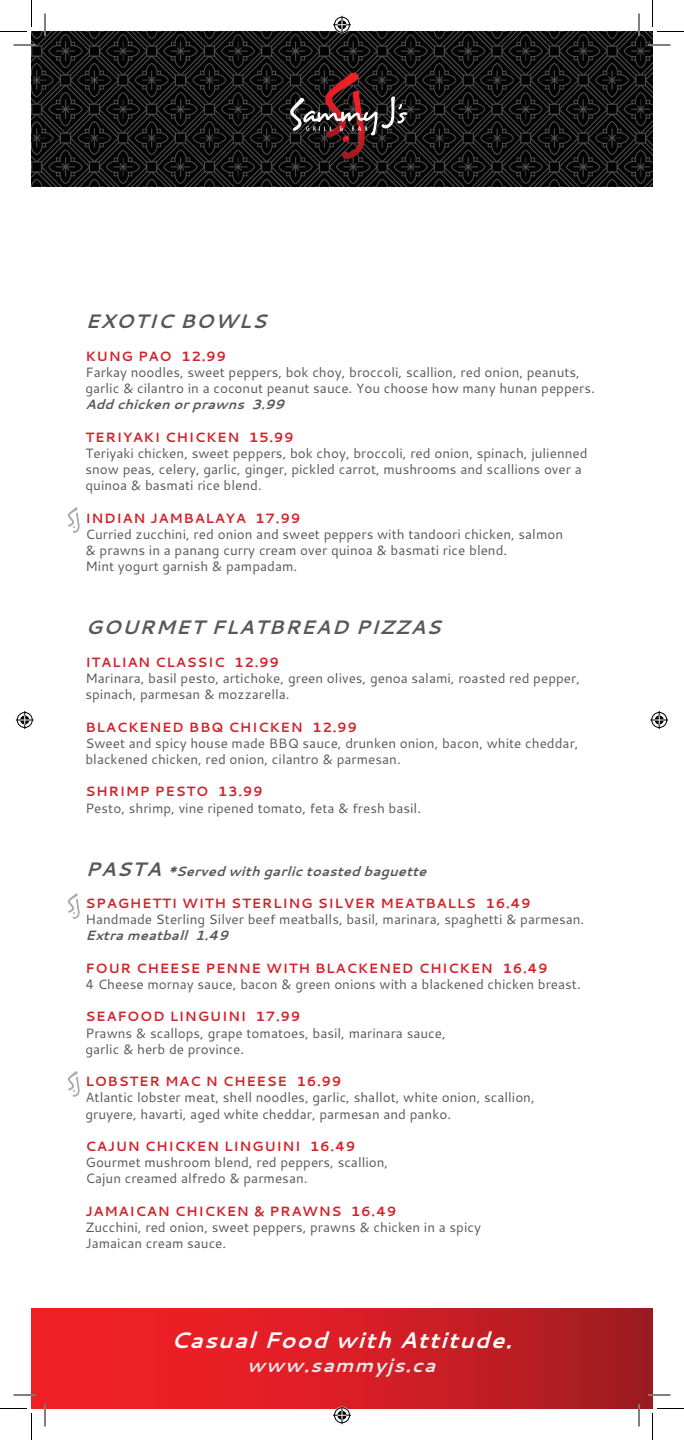
<style>
.page{position:relative;width:684px;height:1440px;background:#fff}
.page>*{position:absolute;margin:0;border:0;box-sizing:border-box;transform-origin:0 0}
.t1{font:italic 700 22.5px "Cantarell";letter-spacing:.05em;color:#fff}
.t2{font:italic 700 19.5px "Cantarell";letter-spacing:.05em;color:#57585a}
.t3{font:italic 700 19.5px "Cantarell";letter-spacing:.05em;color:#e6e7e9}
.t4{font:13.5px/16.2px "Cantarell";color:#57585a}
.t5{font:700 13.5px "Cantarell";letter-spacing:.05em;color:#d1232a}
.t6{font:italic 700 13.5px "Cantarell";color:#57585a}
.s1{font-size:19.5px}
</style>
<div class="page">
<img style="left:32px;top:32px;width:620px;height:154px">
<svg style="left:290px;top:73px;width:117px;height:86px;background:#3b292a"></svg>
<svg style="left:32px;top:1308px;width:620px;height:100px;background:#d21e24"></svg>
<svg style="left:68px;top:894px;width:12px;height:25px"></svg>
<svg style="left:68px;top:507px;width:12px;height:26px"></svg>
<svg style="left:68px;top:1071px;width:12px;height:26px"></svg>
<hr style="left:14px;top:44px;width:22px;height:2px;background:#fff">
<hr style="left:648px;top:44px;width:22px;height:2px;background:#fff">
<hr style="left:14px;top:1394px;width:22px;height:2px;background:#fff">
<hr style="left:648px;top:1394px;width:22px;height:2px;background:#fff">
<hr style="left:44px;top:14px;width:2px;height:22px;background:#fff">
<hr style="left:44px;top:1404px;width:2px;height:22px;background:#fff">
<hr style="left:638px;top:14px;width:2px;height:22px;background:#fff">
<hr style="left:638px;top:1404px;width:2px;height:22px;background:#fff">
<svg style="left:14px;top:45px;width:22px;height:1px"></svg>
<svg style="left:648px;top:45px;width:22px;height:1px"></svg>
<svg style="left:14px;top:1395px;width:22px;height:1px"></svg>
<svg style="left:648px;top:1395px;width:22px;height:1px"></svg>
<svg style="left:45px;top:14px;width:1px;height:22px"></svg>
<svg style="left:45px;top:1404px;width:1px;height:22px"></svg>
<svg style="left:639px;top:14px;width:1px;height:22px"></svg>
<svg style="left:639px;top:1404px;width:1px;height:22px"></svg>
<svg style="left:0;top:0;width:32px;height:32px"></svg>
<svg style="left:0;top:1408px;width:32px;height:32px"></svg>
<svg style="left:652px;top:0;width:32px;height:32px"></svg>
<svg style="left:652px;top:1408px;width:32px;height:32px"></svg>
<svg style="left:333px;top:16px;width:18px;height:18px"></svg>
<svg style="left:333px;top:1406px;width:18px;height:18px"></svg>
<svg style="left:16px;top:711px;width:18px;height:18px"></svg>
<svg style="left:650px;top:711px;width:18px;height:18px"></svg>
<h2 class="t2" style="left:86px;top:308px;width:182px">Exotic Bowls</h2>
<p class="t5" style="left:86px;top:347px;width:142px">KU NG PAO 12.99</p>
<p class="t4" style="left:86px;top:364px;width:511px">Farkay noodles, sweet peppers, bok choy, broccoli, scallion, red onion, peanuts, garlic &amp; cilantro in a coconut peanut sauce. You choose how many hunan peppers.</p>
<p class="t6" style="left:86px;top:395px;width:200px">Add chicken or prawns 3.99</p>
<p class="t5" style="left:86px;top:428px;width:210px">TERIYAKI CHICKEN 15.99</p>
<p class="t4" style="left:86px;top:445px;width:504px">Teriyaki chicken, sweet peppers, bok choy, broccoli, red onion, spinach, julienned snow peas, celery, garlic, ginger, pickled carrot, mushrooms and scallions over a quinoa &amp; basmati rice blend.</p>
<p class="t5" style="left:86px;top:509px;width:216px">I NDIAN JAMBALAYA 17.99</p>
<p class="t4" style="left:86px;top:526px;width:479px">Curried zucchini, red onion and sweet peppers with tandoori chicken, salmon &amp; prawns in a panang curry cream over quinoa &amp; basmati rice blend.<br>Mint yogurt garnish &amp; pampadam.</p>
<h2 class="t2" style="left:86px;top:614px;width:357px">Gourmet Fla tbrea d Pizza s</h2>
<p class="t5" style="left:86px;top:653px;width:195px">ITALIAN CLASS IC 12.99</p>
<p class="t4" style="left:86px;top:670px;width:496px">Marinara, basil pesto, artichoke, green olives, genoa salami, roasted red pepper, spinach, parmesan &amp; mozzarella.</p>
<p class="t5" style="left:86px;top:717px;width:273px">BLACKENED BBQ CHICKEN 12.99</p>
<p class="t4" style="left:86px;top:734px;width:495px">Sweet and spicy house made BBQ sauce, drunken onion, bacon, white cheddar, blackened chicken, red onion, cilantro &amp; parmesan.</p>
<p class="t5" style="left:86px;top:782px;width:179px">SHRIMP PESTO 13.99</p>
<p class="t4" style="left:86px;top:799px;width:337px">Pesto, shrimp, vine ripened tomato, feta &amp; fresh basil.</p>
<p class="t6" style="left:86px;top:861px;width:343px"><span class="s1">Pa sta</span> *Served with garlic toasted baguette</p>
<p class="t5" style="left:86px;top:894px;width:372px">SPAGHETTI WITH STERLING SILVER M EATBALLS</p>
<p class="t5" style="left:485px;top:894px;width:47px">16.49</p>
<p class="t4" style="left:86px;top:911px;width:500px">Handmade Sterling Silver beef meatballs, basil, marinara, spaghetti &amp; parmesan.</p>
<p class="t6" style="left:86px;top:926px;width:144px">Extra meatball 1.49</p>
<p class="t5" style="left:86px;top:959px;width:464px">FOU R CHEESE PENNE WITH BLACKENED CHICKEN 16.49</p>
<p class="t4" style="left:86px;top:976px;width:497px">4 Cheese mornay sauce, bacon &amp; green onions with a blackened chicken breast.</p>
<p class="t5" style="left:86px;top:1007px;width:217px">SEAFOOD LINGU INI 17.99</p>
<p class="t4" style="left:86px;top:1024px;width:362px">Prawns &amp; scallops, grape tomatoes, basil, marinara sauce, garlic &amp; herb de province.</p>
<p class="t5" style="left:86px;top:1072px;width:258px">LOBSTER MAC N CHEES E 16.99</p>
<p class="t4" style="left:86px;top:1089px;width:451px">Atlantic lobster meat, shell noodles, garlic, shallot, white onion, scallion, gruyere, havarti, aged white cheddar, parmesan and panko.</p>
<p class="t5" style="left:86px;top:1137px;width:272px">CAJU N CHICKEN LINGU INI 16.49</p>
<p class="t4" style="left:86px;top:1154px;width:304px">Gourmet mushroom blend, red peppers, scallion,<br>Cajun creamed alfredo &amp; parmesan.</p>
<p class="t5" style="left:86px;top:1202px;width:313px">JAMAICAN CHICKEN &amp; P RAWNS 16.49</p>
<p class="t4" style="left:86px;top:1219px;width:397px">Zucchini, red onion, sweet peppers, prawns &amp; chicken in a spicy<br>Jamaican cream sauce.</p>
<h1 class="t1" style="left:171px;top:1324px;width:343px">Casual Food with Attitude.</h1>
<h2 class="t3" style="left:247px;top:1351px;width:190px">www.sammyjs.ca</h2>
</div>
